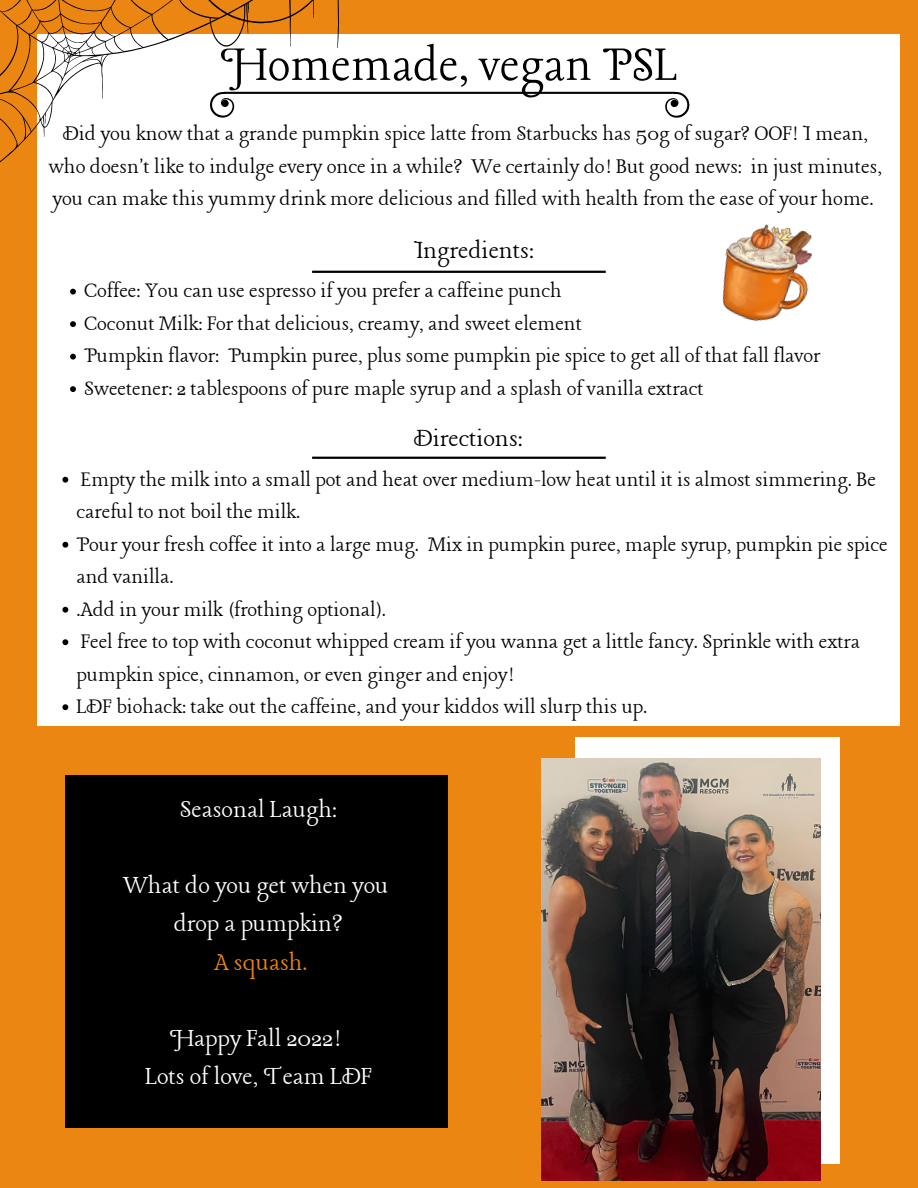
<style>
.page{position:relative;width:918px;height:1188px;background:#eb8613}
.page>*{position:absolute;margin:0;border:0;box-sizing:border-box;transform-origin:0 0}
.t1{font:54px "Lancelot";color:#000}
.t2{font:27.9px "Lancelot";color:#000}
.t3{font:27.75px/38.2px "Lancelot";color:#fff;text-align:center}
.t4{font:27.75px "Lancelot";color:#eb8613}
.t5{font:23.55px/32.7px "Lancelot";color:#000;text-align:center}
.t6{font:23.4px/32.5px "Lancelot";color:#000}
</style>
<div class="page">
<div style="left:37px;top:34px;width:863px;height:692px;background:#fff"></div>
<svg style="left:0;top:0;width:367px;height:162px"></svg>
<svg style="left:62px;top:477px;width:6px;height:6px"></svg>
<svg style="left:62px;top:542px;width:6px;height:6px"></svg>
<svg style="left:62px;top:607px;width:6px;height:6px"></svg>
<svg style="left:62px;top:639px;width:6px;height:6px"></svg>
<svg style="left:62px;top:704px;width:6px;height:6px"></svg>
<svg style="left:70px;top:289px;width:6px;height:6px"></svg>
<svg style="left:70px;top:321px;width:6px;height:6px"></svg>
<svg style="left:70px;top:354px;width:6px;height:6px"></svg>
<svg style="left:70px;top:386px;width:6px;height:6px"></svg>
<hr style="left:312px;top:271px;width:294px;height:2px;background:#000">
<hr style="left:312px;top:457px;width:294px;height:2px;background:#000">
<img style="left:722px;top:224px;width:90px;height:98px">
<svg style="left:210px;top:92px;width:479px;height:26px"></svg>
<div style="left:575px;top:737px;width:265px;height:426px;background:#fff"></div>
<img style="left:541px;top:758px;width:279px;height:422px">
<div style="left:66px;top:775px;width:382px;height:353px;background:#000"></div>
<h1 class="t1" style="left:222px;top:38px;width:457px">Homemade, vegan PSL</h1>
<p class="t5" style="left:49px;top:118px;width:834px">Did you know that a grande pumpkin spice latte from Starbucks has 50g of sugar? OOF! I mean, who doesn't like to indulge every once in a while? We certainly do! But good news: in just minutes, you can make this yummy drink more delicious and filled with health from the ease of your home.</p>
<p class="t2" style="left:414px;top:236px;width:122px">Ingredients:</p>
<p class="t6" style="left:84px;top:276px;width:738px">Coffee: You can use espresso if you prefer a caffeine punch<br>Coconut Milk: For that delicious, creamy, and sweet element<br>Pumpkin flavor: Pumpkin puree, plus some pumpkin pie spice to get all of that fall flavor Sweetener: 2 tablespoons of pure maple syrup and a splash of vanilla extract</p>
<p class="t2" style="left:414px;top:424px;width:110px">Directions:</p>
<p class="t6" style="left:77px;top:464px;width:813px">Empty the milk into a small pot and heat over medium-low heat until it is almost simmering. Be careful to not boil the milk.<br>Pour your fresh coffee it into a large mug. Mix in pumpkin puree, maple syrup, pumpkin pie spice and vanilla.<br>.Add in your milk (frothing optional).<br>Feel free to top with coconut whipped cream if you wanna get a little fancy. Sprinkle with extra pumpkin spice, cinnamon, or even ginger and enjoy!<br>LDF biohack: take out the caffeine, and your kiddos will slurp this up.</p>
<p class="t3" style="left:180px;top:791px;width:159px">Seasonal Laugh:</p>
<p class="t3" style="left:123px;top:868px;width:267px">What do you get when you drop a pumpkin?</p>
<p class="t4" style="left:214px;top:948px;width:95px">A squash.</p>
<p class="t3" style="left:145px;top:1021px;width:228px">Happy Fall 2022!<br>Lots of love, Team LDF</p>
</div>
